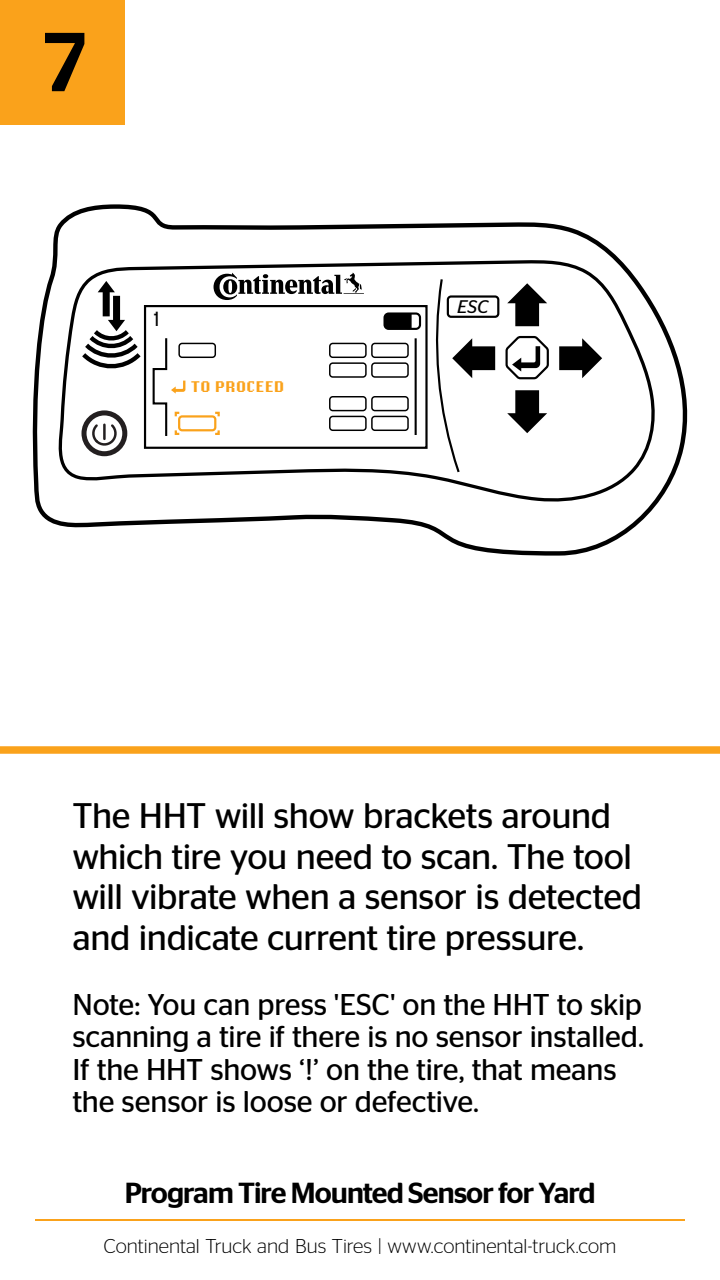
<style>
.page{position:relative;width:720px;height:1280px;background:#fff}
.page>*{position:absolute;margin:0;border:0;box-sizing:border-box;transform-origin:0 0}
.t1{font:500 83.35px "Continental Stag Sans";color:#000}
.t2{font:35.5px/40.5px "Continental Stag Sans";letter-spacing:-.015em;color:#000}
.t3{font:30px/32.5px "Continental Stag Sans";letter-spacing:-.01em;color:#000}
.t4{font:500 29px "Continental Stag Sans";letter-spacing:-.035em;color:#000}
.t5{font:21.25px "Lo Res 12 OT";color:#000}
.t6{font:300 20px "Continental Stag Sans";color:#000}
.t7{font:italic 18.25px "Continental Stag Sans";color:#000}
.t8{font:700 16px "Lo Res 12 OT";letter-spacing:-.01em;color:#faa21b}
</style>
<div class="page">
<div style="left:0;top:0;width:125px;height:125px;background:#faa21b"></div>
<hr style="left:35px;top:1219px;width:650px;height:2px;background:#faa21b">
<svg style="left:32px;top:204px;width:656px;height:352px"></svg>
<svg style="left:49px;top:258px;width:610px;height:244px"></svg>
<div style="left:447px;top:295px;width:52px;height:23px;border:2px solid #000;border-radius:3px"></div>
<svg style="left:507px;top:283px;width:40px;height:43px"></svg>
<svg style="left:507px;top:390px;width:40px;height:43px"></svg>
<svg style="left:432px;top:277px;width:63px;height:198px"></svg>
<svg style="left:559px;top:338px;width:43px;height:40px"></svg>
<svg style="left:504px;top:334px;width:46px;height:47px"></svg>
<svg style="left:214px;top:273px;width:150px;height:27px"></svg>
<svg style="left:77px;top:281px;width:68px;height:89px"></svg>
<div style="left:82px;top:410px;width:45px;height:46px;border:5px solid #231f20;border-radius:50%"></div>
<svg style="left:92px;top:422px;width:25px;height:27px"></svg>
<div style="left:178px;top:415px;width:38px;height:16px;border:2px solid #faa21b;border-radius:3px"></div>
<svg style="left:213px;top:428px;width:8px;height:8px"></svg>
<svg style="left:213px;top:411px;width:8px;height:8px"></svg>
<div style="left:178px;top:343px;width:38px;height:15px;border:1px solid #000;border-radius:3px"></div>
<div style="left:329px;top:343px;width:38px;height:15px;border:1px solid #000;border-radius:3px"></div>
<div style="left:329px;top:362px;width:38px;height:16px;border:1px solid #000;border-radius:3px"></div>
<div style="left:371px;top:343px;width:38px;height:15px;border:1px solid #000;border-radius:3px"></div>
<div style="left:371px;top:362px;width:38px;height:16px;border:1px solid #000;border-radius:3px"></div>
<div style="left:329px;top:396px;width:38px;height:15px;border:1px solid #000;border-radius:3px"></div>
<div style="left:329px;top:416px;width:38px;height:15px;border:1px solid #000;border-radius:3px"></div>
<div style="left:371px;top:396px;width:38px;height:15px;border:1px solid #000;border-radius:3px"></div>
<div style="left:371px;top:416px;width:38px;height:15px;border:1px solid #000;border-radius:3px"></div>
<svg style="left:152px;top:336px;width:33px;height:102px"></svg>
<div style="left:383px;top:312px;width:38px;height:18px;border:2px solid #000;border-radius:4px"></div>
<svg style="left:385px;top:314px;width:27px;height:15px"></svg>
<hr style="left:415px;top:338px;width:2px;height:97px;background:#000">
<div style="left:0;top:746px;width:720px;height:8px;background:#faa21b"></div>
<h1 class="t1" style="left:40px;top:14px;width:52px">7</h1>
<p class="t5" style="left:153px;top:305px;width:10px">1</p>
<p class="t8" style="left:192px;top:376px;width:95px">TO PROCEED</p>
<p class="t7" style="left:457px;top:296px;width:33px">ESC</p>
<p class="t2" style="left:72px;top:795px;width:571px">The HHT will show brackets around which tire you need to scan. The tool will vibrate when a sensor is detected and indicate current tire pressure.</p>
<p class="t3" style="left:72px;top:988px;width:573px">Note: You can press 'ESC' on the HHT to skip scanning a tire if there is no sensor installed.<br>If the HHT shows ‘!’ on the tire, that means the sensor is loose or defective.</p>
<p class="t4" style="left:125px;top:1176px;width:472px">Program Tire Mounted Sensor for Yard</p>
<p class="t6" style="left:103px;top:1235px;width:514px">Continental Truck and Bus Tires | www.continental-truck.com</p>
</div>
